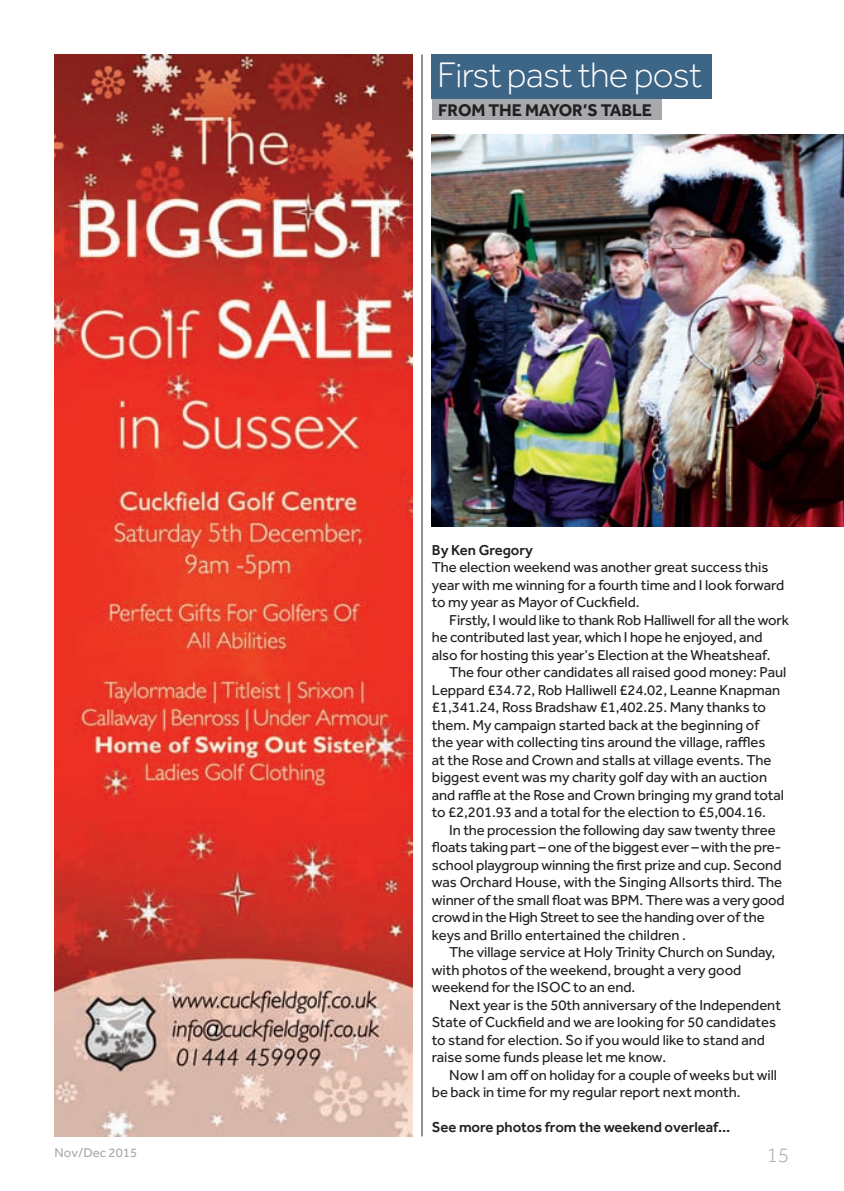
<style>
.page{position:relative;width:844px;height:1191px;background:#fff}
.page>*{position:absolute;margin:0;border:0;box-sizing:border-box;transform-origin:0 0}
.t1{font:300 36.75px "Effra";letter-spacing:-.02em;color:#fff}
.t2{font:300 21px "Effra";color:#a8a9ad}
.t3{font:700 17.5px "Effra";letter-spacing:-.005em;color:#231f20}
.t4{font:14.88px/17.5px "Effra";letter-spacing:-.005em;color:#231f20}
.t5{font:500 14.88px "Effra";letter-spacing:-.005em;color:#231f20}
.t6{font:13.12px "Effra";color:#a8a9ad}
</style>
<div class="page">
<img style="left:55px;top:55px;width:357px;height:1081px">
<div style="left:432px;top:55px;width:279px;height:44px;background:#3d6586"></div>
<div style="left:432px;top:99px;width:229px;height:20px;background:#a8a9ad"></div>
<hr style="left:421px;top:55px;width:1px;height:1081px;background:#231f20">
<img style="left:432px;top:134px;width:411px;height:393px">
<h1 class="t1" style="left:437px;top:54px;width:266px">First past the post</h1>
<p class="t3" style="left:438px;top:99px;width:215px">FROM THE MAYOR’S TABLE</p>
<p class="t5" style="left:432px;top:541px;width:102px">By Ken Gregory</p>
<p class="t4" style="left:432px;top:558px;width:354px">The election weekend was another great success this year with me winning for a fourth time and I look forward to my year as Mayor of Cuckfield.</p>
<p class="t4" style="left:432px;top:610px;width:358px;text-indent:17px">Firstly, I would like to thank Rob Halliwell for all the work he contributed last year, which I hope he enjoyed, and also for hosting this year’s Election at the Wheatsheaf.</p>
<p class="t4" style="left:432px;top:663px;width:356px;text-indent:17px">The four other candidates all raised good money: Paul Leppard £34.72, Rob Halliwell £24.02, Leanne Knapman £1,341.24, Ross Bradshaw £1,402.25. Many thanks to them. My campaign started back at the beginning of<br>the year with collecting tins around the village, raffles<br>at the Rose and Crown and stalls at village events. The biggest event was my charity golf day with an auction and raffle at the Rose and Crown bringing my grand total to £2,201.93 and a total for the election to £5,004.16.</p>
<p class="t4" style="left:432px;top:820px;width:354px;text-indent:17px">In the procession the following day saw twenty three floats taking part – one of the biggest ever – with the pre&shy;school playgroup winning the first prize and cup. Second was Orchard House, with the Singing Allsorts third. The winner of the small float was BPM. There was a very good crowd in the High Street to see the handing over of the keys and Brillo entertained the children .</p>
<p class="t4" style="left:432px;top:943px;width:345px;text-indent:17px">The village service at Holy Trinity Church on Sunday, with photos of the weekend, brought a very good weekend for the ISOC to an end.</p>
<p class="t4" style="left:432px;top:995px;width:350px;text-indent:17px">Next year is the 50th anniversary of the Independent State of Cuckfield and we are looking for 50 candidates to stand for election. So if you would like to stand and raise some funds please let me know.</p>
<p class="t4" style="left:432px;top:1065px;width:346px;text-indent:17px">Now I am off on holiday for a couple of weeks but will be back in time for my regular report next month.</p>
<p class="t5" style="left:432px;top:1118px;width:300px">See more photos from the weekend overleaf...</p>
<p class="t6" style="left:55px;top:1144px;width:84px">Nov/Dec 2015</p>
<h2 class="t2" style="left:766px;top:1143px;width:24px">15</h2>
</div>
